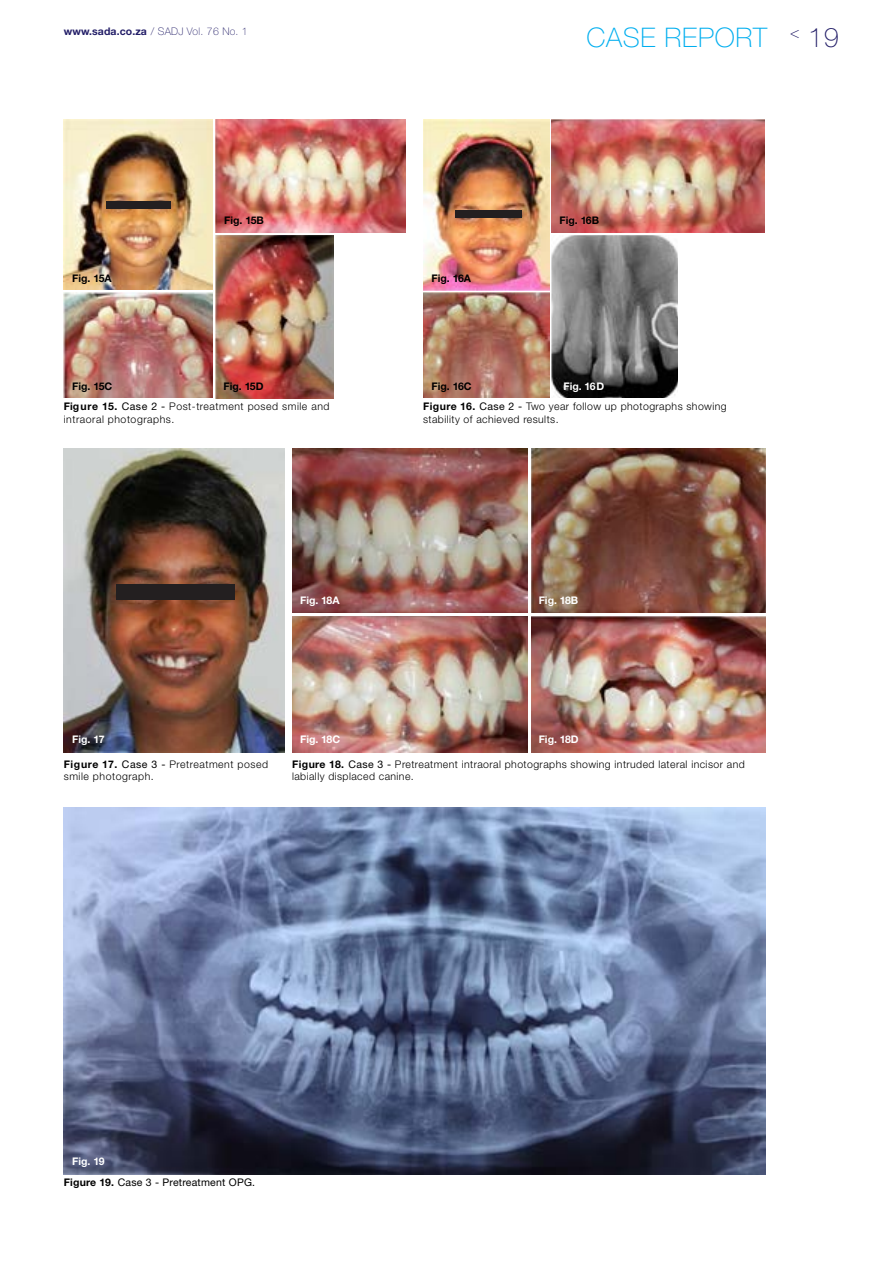
<style>
.page{position:relative;width:893px;height:1263px;background:#fff}
.page>*{position:absolute;margin:0;border:0;box-sizing:border-box;transform-origin:0 0}
.t1{font:100 27px "Helvetica Neue LT Std";letter-spacing:.025em;color:#00aeef}
.Figure_Description_B{font:300 10.5px/12.6px "Helvetica Neue LT Std";letter-spacing:.04em;color:#000}
.Figure_Text_RC_74_4{font:700 10.5px "Helvetica Neue LT Std";color:#000}
.Figure_Text_RC_74_4-2{font:700 10.5px "Helvetica Neue LT Std";color:#fff}
.Figure_Description_B-2{font:10.5px "Helvetica Neue LT Std";letter-spacing:.02em;color:#000}
.Header_JournalDetail{font:100 10.5px "Helvetica Neue LT Std";letter-spacing:.025em;color:#221d67}
.s1{font-weight:700}
.s2{color:#221d67}
.s3{font-weight:400}
</style>
<div class="page">
<img style="left:423px;top:120px;width:126px;height:170px">
<img style="left:552px;top:120px;width:213px;height:112px">
<img style="left:423px;top:293px;width:126px;height:104px">
<img style="left:552px;top:236px;width:125px;height:162px">
<img style="left:64px;top:120px;width:148px;height:169px">
<img style="left:216px;top:120px;width:190px;height:112px">
<img style="left:64px;top:293px;width:148px;height:105px">
<img style="left:216px;top:236px;width:117px;height:162px">
<img style="left:64px;top:449px;width:220px;height:304px">
<img style="left:292px;top:449px;width:235px;height:163px">
<img style="left:292px;top:616px;width:235px;height:137px">
<img style="left:531px;top:616px;width:234px;height:137px">
<img style="left:531px;top:449px;width:234px;height:163px">
<img style="left:64px;top:808px;width:701px;height:366px">
<div style="left:116px;top:584px;width:119px;height:16px;background:#231f20"></div>
<div style="left:455px;top:210px;width:67px;height:8px;background:#231f20"></div>
<div style="left:106px;top:201px;width:65px;height:7px;background:#231f20"></div>
<p class="Header_JournalDetail" style="left:64px;top:25px;width:186px"><span class="s1">www.sada.co.za</span> / SADJ Vol. 76 No. 1</p>
<h1 class="t1" style="left:587px;top:22px;width:254px">CASE REPORT <sup>&lt;</sup> <span class="s2">19</span></h1>
<p class="Figure_Text_RC_74_4" style="left:224px;top:214px;width:41px">Fig. 15B</p>
<p class="Figure_Text_RC_74_4" style="left:559px;top:214px;width:41px">Fig. 16B</p>
<p class="Figure_Text_RC_74_4" style="left:72px;top:272px;width:41px">Fig. 15A</p>
<p class="Figure_Text_RC_74_4" style="left:432px;top:272px;width:41px">Fig. 16A</p>
<p class="Figure_Text_RC_74_4" style="left:72px;top:380px;width:42px">Fig. 15C</p>
<p class="Figure_Text_RC_74_4" style="left:224px;top:380px;width:42px">Fig. 15D</p>
<p class="Figure_Text_RC_74_4" style="left:432px;top:380px;width:42px">Fig. 16C</p>
<p class="Figure_Text_RC_74_4-2" style="left:563px;top:380px;width:42px">Fig. 16D</p>
<p class="Figure_Description_B" style="left:64px;top:400px;width:267px"><span class="s1">Figure 15.</span> <span class="s3">Case 2 -</span> Post-treatment posed smile and intraoral photographs.</p>
<p class="Figure_Description_B" style="left:423px;top:400px;width:305px"><span class="s1">Figure 16.</span> <span class="s3">Case 2 -</span> Two year follow up photographs showing stability of achieved results.</p>
<p class="Figure_Text_RC_74_4-2" style="left:72px;top:733px;width:34px">Fig. 17</p>
<p class="Figure_Text_RC_74_4-2" style="left:300px;top:594px;width:41px">Fig. 18A</p>
<p class="Figure_Text_RC_74_4-2" style="left:539px;top:594px;width:41px">Fig. 18B</p>
<p class="Figure_Text_RC_74_4-2" style="left:300px;top:733px;width:42px">Fig. 18C</p>
<p class="Figure_Text_RC_74_4-2" style="left:539px;top:733px;width:42px">Fig. 18D</p>
<p class="Figure_Description_B" style="left:64px;top:757px;width:206px"><span class="s1">Figure 17.</span> <span class="s3">Case 3 -</span> Pretreatment posed smile photograph.</p>
<p class="Figure_Description_B" style="left:292px;top:757px;width:454px"><span class="s1">Figure 18.</span> <span class="s3">Case 3 -</span> Pretreatment intraoral photographs showing intruded lateral incisor and labially displaced canine.</p>
<p class="Figure_Text_RC_74_4-2" style="left:72px;top:1155px;width:34px">Fig. 19</p>
<p class="Figure_Description_B-2" style="left:64px;top:1176px;width:193px"><span class="s1">Figure 19.</span> Case 3 - Pretreatment OPG.</p>
</div>
